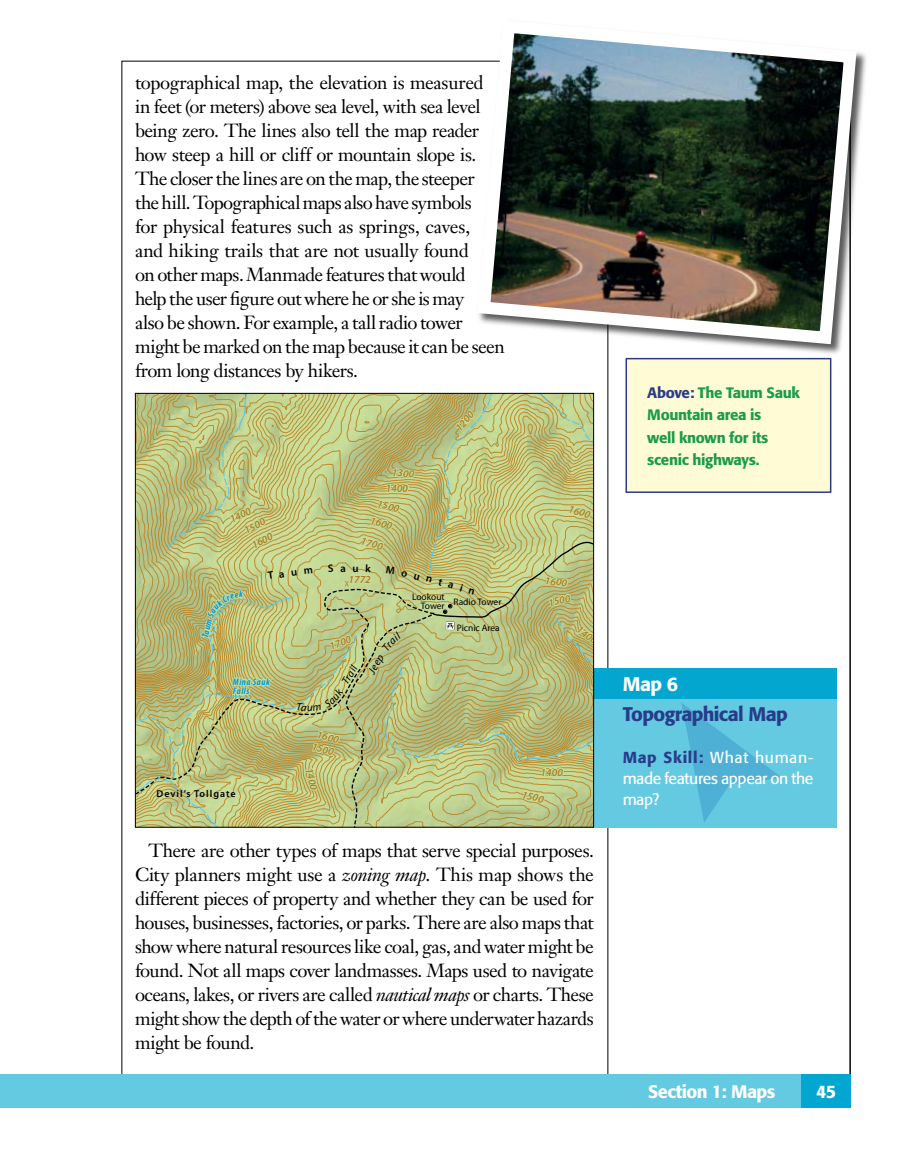
<style>
.page{position:relative;width:918px;height:1175px;background:#fff}
.page>*{position:absolute;margin:0;border:0;box-sizing:border-box;transform-origin:0 0}
.t1{font:500 19.5px "Formata";letter-spacing:-.03em;color:#293c8a}
.t2{font:500 19.5px "Formata";color:#fff}
.t3{font:18.75px/24px "Janson Text";letter-spacing:-.03em;color:#000}
.t4{font:500 18px "Formata";letter-spacing:-.03em;color:#fff}
.t5{font:15.75px/21px "Formata";letter-spacing:-.025em;color:#fff;text-align:justify}
.t6{font:500 15px/22.5px "Formata";letter-spacing:-.025em;color:#1a9c4a}
.t7{font:700 condensed 13.5px/16.2px "Myriad Pro";color:#000}
.t8{font:italic 600 10.8px "Myriad Pro";color:#ab7e27}
.t9{font:600 10.8px "Myriad Pro";color:#000}
.t10{font:600 10.05px "Myriad Pro";letter-spacing:.1em;color:#000}
.t11{font:9.45px/9.4px "Myriad Pro";color:#000;text-align:right}
.t12{font:italic 700 condensed 9.45px/9.4px "Myriad Pro";letter-spacing:.05em;color:#0095d8}
.s1{font-style:italic}
.s2{color:#293c8a}
.s3{font-weight:500;color:#293c8a}
</style>
<div class="page">
<div style="left:590px;top:668px;width:247px;height:159px;background:#63cae1"></div>
<div style="left:590px;top:668px;width:247px;height:30px;background:#03a6cf"></div>
<svg style="left:682px;top:703px;width:100px;height:119px"></svg>
<div style="left:0;top:1073px;width:850px;height:34px;background:#63cae1"></div>
<div style="left:801px;top:1073px;width:49px;height:34px;background:#03a6cf"></div>
<svg style="left:471px;top:33px;width:392px;height:318px"></svg>
<div style="left:626px;top:358px;width:205px;height:134px;background:#fffbd5"></div>
<div style="left:626px;top:358px;width:205px;height:135px;border:2px solid #293c8a"></div>
<svg style="left:135px;top:393px;width:459px;height:434px;background:#babf7b"></svg>
<p class="t3" style="left:135px;top:70px;width:371px">topographical map, the elevation is measured<br>in feet (or meters) above sea level, with sea level being zero. The lines also tell the map reader how steep a hill or cliff or mountain slope is.<br>The closer the lines are on the map, the steeper<br>the hill. Topographical maps also have symbols<br>for physical features such as springs, caves,<br>and hiking trails that are not usually found<br>on other maps. Manmade features that would<br>help the user figure out where he or she is may<br>also be shown. For example, a tall radio tower might be marked on the map because it can be seen from long distances by hikers.</p>
<p class="t8" style="left:393px;top:465px;width:24px;rotate:5deg">1300</p>
<p class="t8" style="left:385px;top:482px;width:24px;rotate:-2deg">1400</p>
<p class="t8" style="left:452px;top:425px;width:24px;rotate:-49deg">1200</p>
<p class="t8" style="left:379px;top:497px;width:24px;rotate:14deg">1500</p>
<p class="t8" style="left:227px;top:514px;width:24px;rotate:-28deg">1400</p>
<p class="t8" style="left:571px;top:502px;width:24px;rotate:16deg">1600</p>
<p class="t8" style="left:372px;top:513px;width:24px;rotate:14deg">1600</p>
<p class="t8" style="left:242px;top:525px;width:24px;rotate:-28deg">1500</p>
<p class="t8" style="left:249px;top:539px;width:24px;rotate:-28deg">1600</p>
<p class="t8" style="left:363px;top:534px;width:24px;rotate:14deg">1700</p>
<p class="t8" style="left:349px;top:572px;width:24px">1772</p>
<p class="t9" style="left:352px;top:561px;width:8px">u</p>
<p class="t8" style="left:546px;top:574px;width:24px;rotate:6deg">1600</p>
<p class="t8" style="left:547px;top:596px;width:24px;rotate:-14deg">1500</p>
<p class="t11" style="left:412px;top:592px;width:34px">Lookout<br>Tower</p>
<p class="t11" style="left:454px;top:597px;width:49px">Radio Tower</p>
<p class="t11" style="left:457px;top:623px;width:45px">Picnic Area</p>
<p class="t8" style="left:582px;top:623px;width:24px;rotate:35deg">1400</p>
<p class="t8" style="left:328px;top:640px;width:24px;rotate:-20deg">1700</p>
<p class="t12" style="left:233px;top:676px;width:38px">Mina Sauk<br>Falls</p>
<p class="t10" style="left:157px;top:787px;width:81px">Devil’s Tollgate</p>
<p class="t8" style="left:319px;top:727px;width:24px;rotate:14deg">1600</p>
<p class="t8" style="left:314px;top:740px;width:24px;rotate:14deg">1500</p>
<p class="t8" style="left:316px;top:766px;width:24px;rotate:77deg">1400</p>
<p class="t8" style="left:541px;top:765px;width:24px">1400</p>
<p class="t8" style="left:524px;top:787px;width:24px;rotate:14deg">1500</p>
<p class="t3" style="left:135px;top:838px;width:461px;text-align:justify;text-indent:14px">There are other types of maps that serve special purposes.<br>City planners might use a <span class="s1">zoning map</span>. This map shows the different pieces of property and whether they can be used for houses, businesses, factories, or parks. There are also maps that show where natural resources like coal, gas, and water might be found. Not all maps cover landmasses. Maps used to navigate oceans, lakes, or rivers are called <span class="s1">nautical maps</span> or charts. These might show the depth of the water or where underwater hazards might be found.</p>
<p class="t7" style="left:136px;top:919px;width:52px">Final proof<br>6/11/08</p>
<p class="t6" style="left:647px;top:381px;width:154px"><span class="s2">Above:</span> The Taum Sauk<br>Mountain area is<br>well known for its scenic highways.</p>
<p class="t2" style="left:623px;top:672px;width:57px">Map 6</p>
<p class="t1" style="left:623px;top:702px;width:167px">Topographical Map</p>
<p class="t5" style="left:623px;top:747px;width:192px"><span class="s3">Map Skill:</span> What human&shy;made features appear on the map?</p>
<p class="t4" style="left:648px;top:1080px;width:129px">Section 1: Maps</p>
<p class="t4" style="left:816px;top:1080px;width:22px">45</p>
</div>
